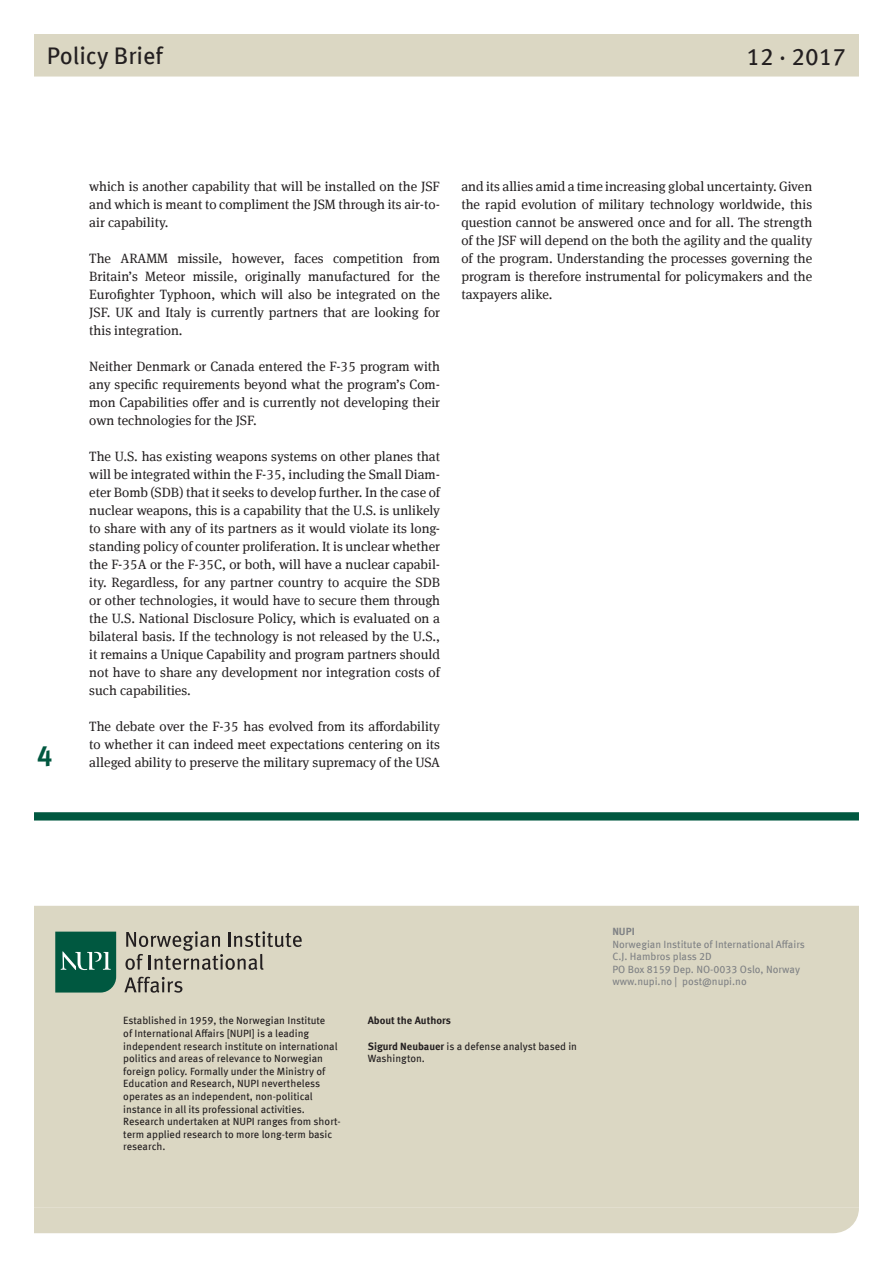
<style>
.page{position:relative;width:893px;height:1263px;background:#fff}
.page>*{position:absolute;margin:0;border:0;box-sizing:border-box;transform-origin:0 0}
.Summary_tekst{font:700 27.75px "Meta Offc Pro";color:#005840}
.Kortinfo_om_NUPI{font:24px "Meta Offc Pro";color:#231f20}
.Brødtekst_justified{font:13.5px/18px "Meta Serif Offc Pro";color:#231f20;text-align:justify}
.Kortinfo_om_NUPI-2{font:10.5px/12.6px "Meta Offc Pro";color:#231f20}
.Kortinfo_om_NUPI-3{font:10.5px "Meta Offc Pro";color:#808285}
.Kortinfo_om_NUPI-4{font:700 10.5px "Meta Offc Pro";color:#231f20}
.Kortinfo_om_NUPI_hea{font:700 10.5px "Meta Offc Pro";color:#808285}
.s1{font-weight:700}
</style>
<div class="page">
<svg style="left:34px;top:812px;width:825px;height:9px"></svg>
<div style="left:34px;top:906px;width:825px;height:302px;background:#dbd7c3"></div>
<div style="left:34px;top:1208px;width:825px;height:25px;background:#dbd7c3"></div>
<div style="left:34px;top:34px;width:825px;height:43px;background:#dbd7c3"></div>
<svg style="left:55px;top:932px;width:61px;height:60px"></svg>
<svg style="left:125px;top:931px;width:177px;height:39px"></svg>
<svg style="left:124px;top:977px;width:58px;height:16px"></svg>
<p class="Kortinfo_om_NUPI" style="left:47px;top:38px;width:118px">Policy Brief</p>
<p class="Kortinfo_om_NUPI" style="left:746px;top:38px;width:101px">12 · 2017</p>
<p class="Summary_tekst" style="left:37px;top:734px;width:17px">4</p>
<p class="Brødtekst_justified" style="left:89px;top:177px;width:352px">which is another capability that will be installed on the JSF and which is meant to compliment the JSM through its air-to&shy;air capability.</p>
<p class="Brødtekst_justified" style="left:89px;top:249px;width:352px">The ARAMM missile, however, faces competition from Britain’s Meteor missile, originally manufactured for the Eurofighter Typhoon, which will also be integrated on the JSF. UK and Italy is currently partners that are looking for this integration.</p>
<p class="Brødtekst_justified" style="left:89px;top:357px;width:352px">Neither Denmark or Canada entered the F-35 program with any specific requirements beyond what the program’s Com&shy;mon Capabilities offer and is currently not developing their own technologies for the JSF.</p>
<p class="Brødtekst_justified" style="left:89px;top:447px;width:352px">The U.S. has existing weapons systems on other planes that will be integrated within the F-35, including the Small Diam&shy;eter Bomb (SDB) that it seeks to develop further. In the case of nuclear weapons, this is a capability that the U.S. is unlikely to share with any of its partners as it would violate its long&shy;standing policy of counter proliferation. It is unclear whether the F-35A or the F-35C, or both, will have a nuclear capabil&shy;ity. Regardless, for any partner country to acquire the SDB or other technologies, it would have to secure them through the U.S. National Disclosure Policy, which is evaluated on a bilateral basis. If the technology is not released by the U.S., it remains a Unique Capability and program partners should not have to share any development nor integration costs of such capabilities.</p>
<p class="Brødtekst_justified" style="left:89px;top:717px;width:352px">The debate over the F-35 has evolved from its affordability to whether it can indeed meet expectations centering on its alleged ability to preserve the military supremacy of the USA</p>
<p class="Brødtekst_justified" style="left:461px;top:177px;width:352px">and its allies amid a time increasing global uncertainty. Given the rapid evolution of military technology worldwide, this question cannot be answered once and for all. The strength of the JSF will depend on the both the agility and the quality of the program. Understanding the processes governing the program is therefore instrumental for policymakers and the taxpayers alike.</p>
<p class="Kortinfo_om_NUPI_hea" style="left:612px;top:923px;width:24px">NUPI</p>
<p class="Kortinfo_om_NUPI-3" style="left:612px;top:936px;width:194px">Norwegian Institute of International Affairs</p>
<p class="Kortinfo_om_NUPI-3" style="left:612px;top:948px;width:101px">C.J. Hambros plass 2D</p>
<p class="Kortinfo_om_NUPI-3" style="left:612px;top:961px;width:189px">PO Box 8159 Dep. NO-0033 Oslo, Norway</p>
<p class="Kortinfo_om_NUPI-3" style="left:612px;top:974px;width:136px">www.nupi.no | post@nupi.no</p>
<p class="Kortinfo_om_NUPI-2" style="left:123px;top:1014px;width:219px">Established in 1959, the Norwegian Institute<br>of International Affairs [NUPI] is a leading independent research institute on international politics and areas of relevance to Norwegian foreign policy. Formally under the Ministry of Education and Research, NUPI nevertheless operates as an independent, non-political instance in all its professional activities.<br>Research undertaken at NUPI ranges from short&shy;term applied research to more long-term basic research.</p>
<p class="Kortinfo_om_NUPI-4" style="left:368px;top:1012px;width:85px">About the Authors</p>
<p class="Kortinfo_om_NUPI-2" style="left:368px;top:1039px;width:211px"><span class="s1">Sigurd Neubauer</span> is a defense analyst based in<br>Washington.</p>
</div>
